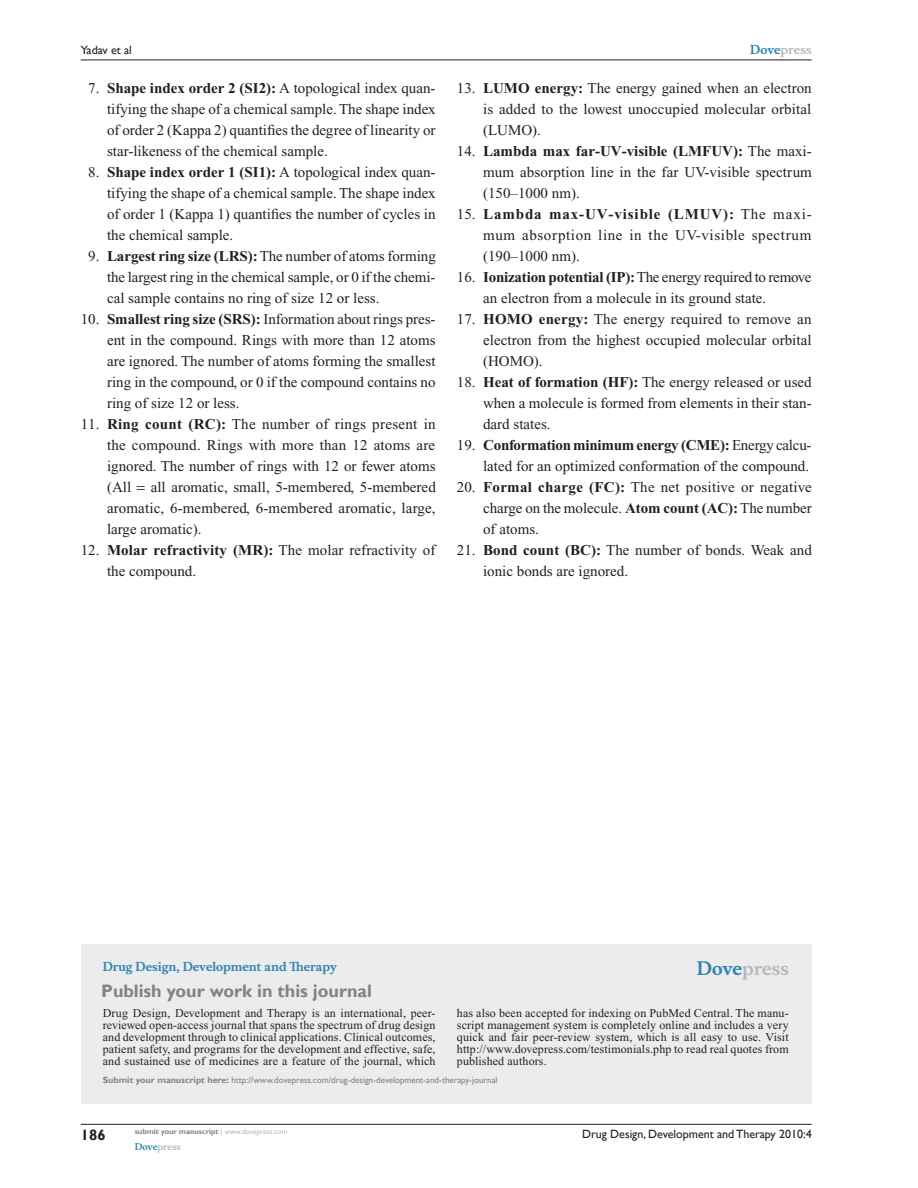
<style>
.page{position:relative;width:918px;height:1188px;background:#fff}
.page>*{position:absolute;margin:0;border:0;box-sizing:border-box;transform-origin:0 0}
.t1{font:700 18px "Gill Sans";color:#808285}
.t2{font:700 18px "Musee";color:#b8b9bc}
.t3{font:15px/21px "Times New Roman";color:#231f20;text-align:justify}
.t4{font:700 15px "Gill Sans";color:#231f20}
.t5{font:12px/12px "Times New Roman";letter-spacing:.01em;color:#231f20;text-align:justify}
.t6{font:12px "Gill Sans";color:#231f20}
.t7{font:700 12px "Musee";color:#3485ae}
.t8{font:700 12px "Musee";color:#b8b9bc}
.t9{font:9px "Gill Sans";color:#808285}
.t10{font:700 9px "Musee";color:#b8b9bc}
.t11{font:700 7.5px "Gill Sans";color:#808285}
.s1{font-weight:700}
.s2{color:#3485ae}
.s3{font-weight:400;color:#b8b9bc}
</style>
<div class="page">
<div style="left:81px;top:944px;width:731px;height:159px;background:#ececee"></div>
<hr style="left:81px;top:1124px;width:731px;height:1px;background:#231f20">
<hr style="left:81px;top:60px;width:731px;height:1px;background:#231f20">
<p class="t6" style="left:81px;top:43px;width:53px">Yadav et al</p>
<p class="t3" style="left:107px;top:77px;width:330px;text-indent:-19px">7. <span class="s1">Shape index order 2 (SI2):</span> A topological index quan&shy;tifying the shape of a chemical sample. The shape index of order 2 (Kappa 2) quantifies the degree of linearity or star-likeness of the chemical sample.</p>
<p class="t3" style="left:107px;top:161px;width:330px;text-indent:-19px">8. <span class="s1">Shape index order 1 (SI1):</span> A topological index quan&shy;tifying the shape of a chemical sample. The shape index of order 1 (Kappa 1) quantifies the number of cycles in the chemical sample.</p>
<p class="t3" style="left:107px;top:245px;width:330px;text-indent:-19px">9. <span class="s1">Largest ring size (LRS):</span> The number of atoms forming the largest ring in the chemical sample, or 0 if the chemi&shy;cal sample contains no ring of size 12 or less.</p>
<p class="t3" style="left:107px;top:308px;width:330px;text-indent:-26px">10. <span class="s1">Smallest ring size (SRS):</span> Information about rings pres&shy;ent in the compound. Rings with more than 12 atoms are ignored. The number of atoms forming the smallest ring in the compound, or 0 if the compound contains no ring of size 12 or less.</p>
<p class="t3" style="left:107px;top:413px;width:330px;text-indent:-26px">11. <span class="s1">Ring count (RC):</span> The number of rings present in the compound. Rings with more than 12 atoms are ignored. The number of rings with 12 or fewer atoms (All</p>
<p class="t3" style="left:107px;top:476px;width:330px;text-indent:44px">all aromatic, small, 5-membered, 5-membered aromatic, 6-membered, 6-membered aromatic, large, large aromatic).</p>
<p class="t3" style="left:107px;top:539px;width:330px;text-indent:-26px">12. <span class="s1">Molar refractivity (MR):</span> The molar refractivity of the compound.</p>
<p class="t8" style="left:750px;top:43px;width:63px"><span class="s2">Dove</span>press</p>
<p class="t3" style="left:483px;top:77px;width:330px;text-indent:-26px">13. <span class="s1">LUMO energy:</span> The energy gained when an electron is added to the lowest unoccupied molecular orbital (LUMO).</p>
<p class="t3" style="left:483px;top:140px;width:330px;text-indent:-26px">14. <span class="s1">Lambda max far-UV-visible (LMFUV):</span> The maxi&shy;mum absorption line in the far UV-visible spectrum (150–1000 nm).</p>
<p class="t3" style="left:483px;top:203px;width:330px;text-indent:-26px">15. <span class="s1">Lambda max-UV-visible (LMUV):</span> The maxi&shy;mum absorption line in the UV-visible spectrum (190–1000 nm).</p>
<p class="t3" style="left:483px;top:266px;width:330px;text-indent:-26px">16. <span class="s1">Ionization potential (IP):</span> The energy required to remove an electron from a molecule in its ground state.</p>
<p class="t3" style="left:483px;top:308px;width:330px;text-indent:-26px">17. <span class="s1">HOMO energy:</span> The energy required to remove an electron from the highest occupied molecular orbital (HOMO).</p>
<p class="t3" style="left:483px;top:371px;width:330px;text-indent:-26px">18. <span class="s1">Heat of formation (HF):</span> The energy released or used when a molecule is formed from elements in their stan&shy;dard states.</p>
<p class="t3" style="left:457px;top:434px;width:356px;text-align:right">19. <span class="s1">Conformation minimum energy (CME):</span> Energy calcu&shy;lated for an optimized conformation of the compound.</p>
<p class="t3" style="left:483px;top:476px;width:330px;text-indent:-26px">20. <span class="s1">Formal charge (FC):</span> The net positive or negative charge on the molecule. <span class="s1">Atom count (AC):</span> The number of atoms.</p>
<p class="t3" style="left:483px;top:539px;width:330px;text-indent:-26px">21. <span class="s1">Bond count (BC):</span> The number of bonds. Weak and ionic bonds are ignored.</p>
<p class="t7" style="left:103px;top:959px;width:236px">Drug Design, Development and Therapy</p>
<p class="t1" style="left:101px;top:980px;width:272px">Publish your work in this journal</p>
<p class="t2" style="left:697px;top:958px;width:94px"><span class="s2">Dove</span>press</p>
<p class="t5" style="left:103px;top:1007px;width:334px">Drug Design, Development and Therapy is an international, peer&shy;reviewed open-access journal that spans the spectrum of drug design and development through to clinical applications. Clinical outcomes, patient safety, and programs for the development and effective, safe, and sustained use of medicines are a feature of the journal, which</p>
<p class="t5" style="left:457px;top:1007px;width:333px">has also been accepted for indexing on PubMed Central. The manu&shy;script management system is completely online and includes a very quick and fair peer-review system, which is all easy to use. Visit http://www.dovepress.com/testimonials.php to read real quotes from published authors.</p>
<p class="t9" style="left:103px;top:1075px;width:396px"><span class="s1">Submit your manuscript here:</span> http://www.dovepress.com/drug-design-development-and-therapy-journal</p>
<p class="t4" style="left:81px;top:1126px;width:26px">186</p>
<p class="t11" style="left:135px;top:1127px;width:154px">submit your manuscript <span class="s3">| www.dovepress.com</span></p>
<p class="t10" style="left:135px;top:1141px;width:48px"><span class="s2">Dove</span>press</p>
<p class="t6" style="left:582px;top:1127px;width:231px">Drug Design, Development and Therapy 2010:4</p>
</div>
